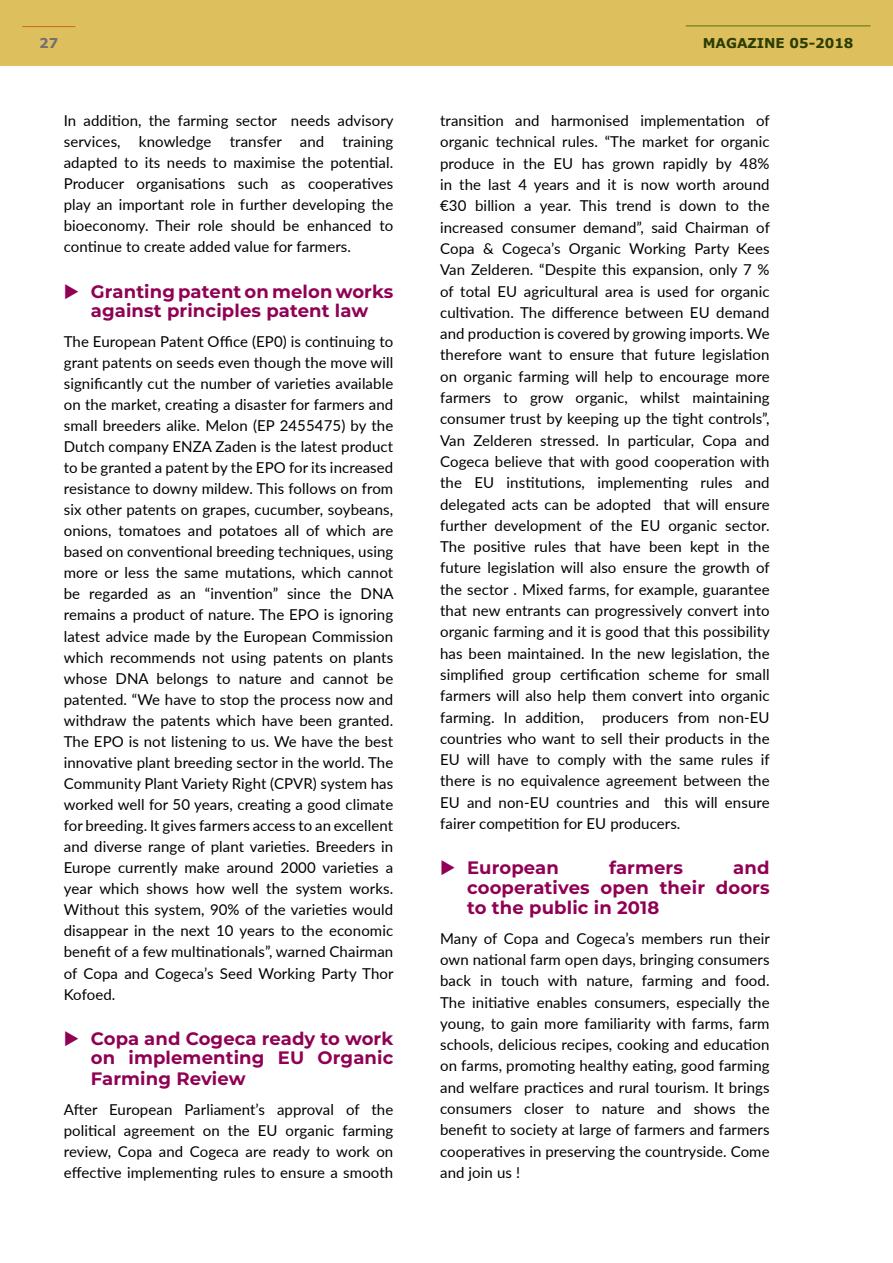
<style>
.page{position:relative;width:893px;height:1263px;background:#fff}
.page>*{position:absolute;margin:0;border:0;box-sizing:border-box;transform-origin:0 0}
.t1{font:700 18px/20.2px "Montserrat";letter-spacing:.005em;color:#900054;text-align:justify}
.t2{font:15px/21.3px "Lato";letter-spacing:.005em;color:#000;text-align:justify}
.t3{font:700 13.5px "Verdana";color:#2c3d00}
.t4{font:700 13.5px "Verdana";color:#717073}
</style>
<div class="page">
<div style="left:0;top:0;width:893px;height:66px;background:#ddbf5d"></div>
<hr style="left:686px;top:26px;width:184px;height:1px;background:#5e6f15">
<hr style="left:22px;top:26px;width:54px;height:1px;background:#ca6c18">
<p class="t4" style="left:39px;top:35px;width:21px">27</p>
<p class="t3" style="left:703px;top:34px;width:152px">MAGAZINE 05-2018</p>
<p class="t2" style="left:64px;top:109px;width:331px">In addition, the farming sector needs advisory services, knowledge transfer and training adapted to its needs to maximise the potential.<br>Producer organisations such as cooperatives play an important role in further developing the bioeconomy. Their role should be enhanced to continue to create added value for farmers.</p>
<p class="t1" style="left:91px;top:280px;width:304px;line-height:19.5px">Granting patent on melon works against principles patent law</p>
<p class="t2" style="left:64px;top:330px;width:331px">The European Patent Office (EP0) is continuing to grant patents on seeds even though the move will significantly cut the number of varieties available on the market, creating a disaster for farmers and small breeders alike. Melon (EP 2455475) by the Dutch company ENZA Zaden is the latest product to be granted a patent by the EPO for its increased resistance to downy mildew. This follows on from six other patents on grapes, cucumber, soybeans, onions, tomatoes and potatoes all of which are based on conventional breeding techniques, using more or less the same mutations, which cannot be regarded as an “invention” since the DNA remains a product of nature. The EPO is ignoring latest advice made by the European Commission which recommends not using patents on plants whose DNA belongs to nature and cannot be patented. “We have to stop the process now and withdraw the patents which have been granted.<br>The EPO is not listening to us. We have the best innovative plant breeding sector in the world. The Community Plant Variety Right (CPVR) system has worked well for 50 years, creating a good climate for breeding. It gives farmers access to an excellent and diverse range of plant varieties. Breeders in Europe currently make around 2000 varieties a year which shows how well the system works.<br>Without this system, 90% of the varieties would disappear in the next 10 years to the economic benefit of a few multinationals”, warned Chairman of Copa and Cogeca’s Seed Working Party Thor Kofoed.</p>
<p class="t1" style="left:91px;top:1027px;width:304px">Copa and Cogeca ready to work on implementing EU Organic Farming Review</p>
<p class="t2" style="left:64px;top:1098px;width:331px">After European Parliament’s approval of the political agreement on the EU organic farming review, Copa and Cogeca are ready to work on effective implementing rules to ensure a smooth</p>
<p class="t2" style="left:440px;top:109px;width:331px">transition and harmonised implementation of organic technical rules. “The market for organic produce in the EU has grown rapidly by 48% in the last 4 years and it is now worth around €30 billion a year. This trend is down to the increased consumer demand”, said Chairman of Copa &amp; Cogeca’s Organic Working Party Kees Van Zelderen. “Despite this expansion, only 7 % of total EU agricultural area is used for organic cultivation. The difference between EU demand and production is covered by growing imports. We therefore want to ensure that future legislation on organic farming will help to encourage more farmers to grow organic, whilst maintaining consumer trust by keeping up the tight controls”, Van Zelderen stressed. In particular, Copa and Cogeca believe that with good cooperation with the EU institutions, implementing rules and delegated acts can be adopted that will ensure further development of the EU organic sector.<br>The positive rules that have been kept in the future legislation will also ensure the growth of the sector . Mixed farms, for example, guarantee that new entrants can progressively convert into organic farming and it is good that this possibility has been maintained. In the new legislation, the simplified group certification scheme for small farmers will also help them convert into organic farming. In addition, producers from non-EU countries who want to sell their products in the EU will have to comply with the same rules if there is no equivalence agreement between the EU and non-EU countries and this will ensure fairer competition for EU producers.</p>
<p class="t1" style="left:467px;top:857px;width:93px">European</p>
<p class="t1" style="left:609px;top:857px;width:75px">farmers</p>
<p class="t1" style="left:467px;top:857px;width:304px;line-height:19.8px;text-indent:266px">and cooperatives open their doors to the public in 2018</p>
<p class="t2" style="left:440px;top:927px;width:331px">Many of Copa and Cogeca’s members run their own national farm open days, bringing consumers back in touch with nature, farming and food.<br>The initiative enables consumers, especially the young, to gain more familiarity with farms, farm schools, delicious recipes, cooking and education on farms, promoting healthy eating, good farming and welfare practices and rural tourism. It brings consumers closer to nature and shows the benefit to society at large of farmers and farmers cooperatives in preserving the countryside. Come and join us !</p>
</div>
